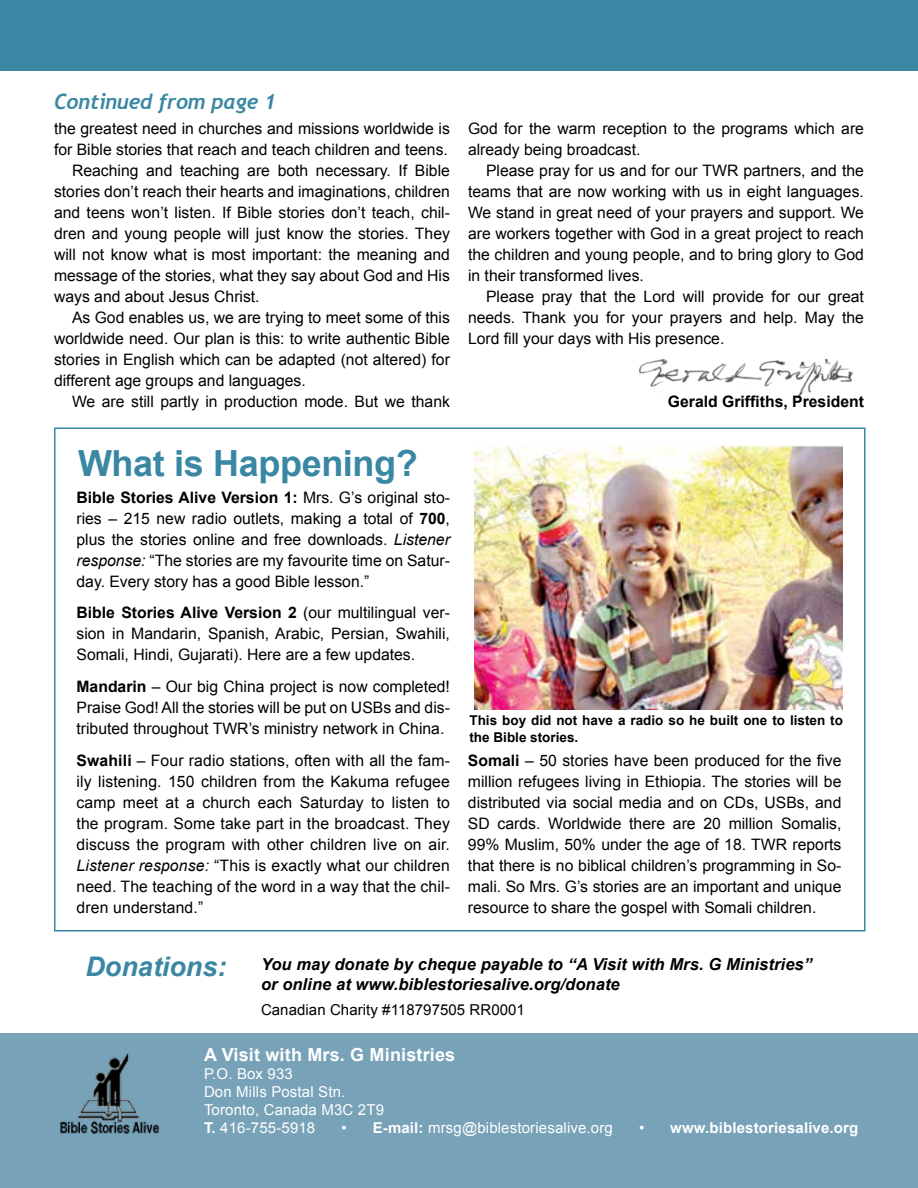
<style>
.page{position:relative;width:918px;height:1188px;background:#fff}
.page>*{position:absolute;margin:0;border:0;box-sizing:border-box;transform-origin:0 0}
.t1{font:700 36px "Arial";letter-spacing:-.01em;color:#3987a2}
.t2{font:italic 700 27px "Arial";color:#3987a2}
.t3{font:italic 700 21px "Trebuchet";letter-spacing:-.01em;color:#3987a2}
.t4{font:700 18px "Arial";letter-spacing:.01em;color:#fff}
.t5{font:italic 700 16.5px/19.5px "Arial";letter-spacing:.005em;color:#000}
.t6{font:15.75px/21px "Arial";color:#000;text-align:justify}
.t7{font:700 15.75px "Arial";color:#000}
.t8{font:15px/18px "Arial";letter-spacing:.01em;color:#fff}
.t9{font:15px "Arial";letter-spacing:.005em;color:#000}
.t10{font:700 15px "Arial";letter-spacing:.01em;color:#fff}
.t11{font:700 13.5px/16.2px "Arial";color:#000}
.s1{font-weight:700}
.s2{font-style:italic}
.s3{font-weight:400}
</style>
<div class="page">
<img style="left:639px;top:358px;width:214px;height:41px">
<div style="left:0;top:0;width:918px;height:70px;background:#3987a2"></div>
<div style="left:0;top:1033px;width:918px;height:155px;background:#78a2b8"></div>
<img style="left:60px;top:1053px;width:99px;height:81px">
<img style="left:474px;top:446px;width:369px;height:264px">
<h3 class="t3" style="left:54px;top:89px;width:224px">Continued from page 1</h3>
<p class="t6" style="left:54px;top:118px;width:397px">the greatest need in churches and missions worldwide is</p>
<p class="t6" style="left:54px;top:139px;width:395px">for Bible stories that reach and teach children and teens.</p>
<p class="t6" style="left:72px;top:160px;width:379px">Reaching and teaching are both necessary. If Bible</p>
<p class="t6" style="left:54px;top:181px;width:397px">stories don’t reach their hearts and imaginations, children</p>
<p class="t6" style="left:54px;top:202px;width:398px">and teens won’t listen. If Bible stories don’t teach, chil-</p>
<p class="t6" style="left:54px;top:223px;width:397px">dren and young people will just know the stories. They</p>
<p class="t6" style="left:54px;top:244px;width:397px">will not know what is most important: the meaning and</p>
<p class="t6" style="left:54px;top:265px;width:398px">message of the stories, what they say about God and His</p>
<p class="t6" style="left:54px;top:286px;width:207px">ways and about Jesus Christ.</p>
<p class="t6" style="left:72px;top:307px;width:380px">As God enables us, we are trying to meet some of this</p>
<p class="t6" style="left:54px;top:328px;width:397px">worldwide need. Our plan is this: to write authentic Bible</p>
<p class="t6" style="left:54px;top:349px;width:397px">stories in English which can be adapted (not altered) for</p>
<p class="t6" style="left:54px;top:370px;width:253px">different age groups and languages.</p>
<p class="t6" style="left:72px;top:391px;width:380px">We are still partly in production mode. But we thank</p>
<h1 class="t1" style="left:78px;top:440px;width:341px">What is Happening?</h1>
<p class="t6" style="left:468px;top:118px;width:397px">God for the warm reception to the programs which are already being broadcast.</p>
<p class="t6" style="left:468px;top:160px;width:398px;text-indent:18px">Please pray for us and for our TWR partners, and the teams that are now working with us in eight languages.<br>We stand in great need of your prayers and support. We are workers together with God in a great project to reach the children and young people, and to bring glory to God in their transformed lives.</p>
<p class="t6" style="left:468px;top:286px;width:398px;text-indent:18px">Please pray that the Lord will provide for our great needs. Thank you for your prayers and help. May the Lord fill your days with His presence.</p>
<p class="t7" style="left:668px;top:391px;width:198px">Gerald Griffiths, President</p>
<p class="t6" style="left:76px;top:487px;width:375px"><span class="s1">Bible Stories Alive Version 1:</span> Mrs. G’s original sto&shy;ries – 215 new radio outlets, making a total of <span class="s1">700</span>, plus the stories online and free downloads. <span class="s2">Listener response:</span> “The stories are my favourite time on Satur&shy;day. Every story has a good Bible lesson.”</p>
<p class="t6" style="left:76px;top:602px;width:375px"><span class="s1">Bible Stories Alive Version 2</span> (our multilingual ver&shy;sion in Mandarin, Spanish, Arabic, Persian, Swahili, Somali, Hindi, Gujarati). Here are a few updates.</p>
<p class="t6" style="left:76px;top:676px;width:375px"><span class="s1">Mandarin</span> – Our big China project is now completed!<br>Praise God! All the stories will be put on USBs and dis&shy;tributed throughout TWR’s ministry network in China.</p>
<p class="t6" style="left:76px;top:750px;width:375px"><span class="s1">Swahili</span> – Four radio stations, often with all the fam&shy;ily listening. 150 children from the Kakuma refugee camp meet at a church each Saturday to listen to the program. Some take part in the broadcast. They discuss the program with other children live on air.<br><span class="s2">Listener response:</span> “This is exactly what our children need. The teaching of the word in a way that the chil&shy;dren understand.”</p>
<p class="t6" style="left:468px;top:750px;width:375px"><span class="s1">Somali</span> – 50 stories have been produced for the five million refugees living in Ethiopia. The stories will be distributed via social media and on CDs, USBs, and SD cards. Worldwide there are 20 million Somalis, 99% Muslim, 50% under the age of 18. TWR reports that there is no biblical children’s programming in So&shy;mali. So Mrs. G’s stories are an important and unique resource to share the gospel with Somali children.</p>
<p class="t11" style="left:470px;top:713px;width:375px">This boy did not have a radio so he built one to listen to the Bible stories.</p>
<h2 class="t2" style="left:86px;top:949px;width:142px">Donations:</h2>
<p class="t5" style="left:261px;top:955px;width:553px">You may donate by cheque payable to “A Visit with Mrs. G Ministries” or online at www.biblestoriesalive.org/donate</p>
<p class="t9" style="left:261px;top:1000px;width:265px">Canadian Charity #118797505 RR0001</p>
<p class="t4" style="left:204px;top:1043px;width:253px">A Visit with Mrs. G Ministries</p>
<p class="t8" style="left:204px;top:1065px;width:182px">P.O. Box 933<br>Don Mills Postal Stn.<br>Toronto, Canada M3C 2T9<br><span class="s1">T.</span> 416-755-5918</p>
<p class="t8" style="left:341px;top:1119px;width:273px">• <span class="s1">E-mail:</span> mrsg@biblestoriesalive.org</p>
<p class="t10" style="left:639px;top:1118px;width:221px"><span class="s3">•</span> www.biblestoriesalive.org</p>
</div>
